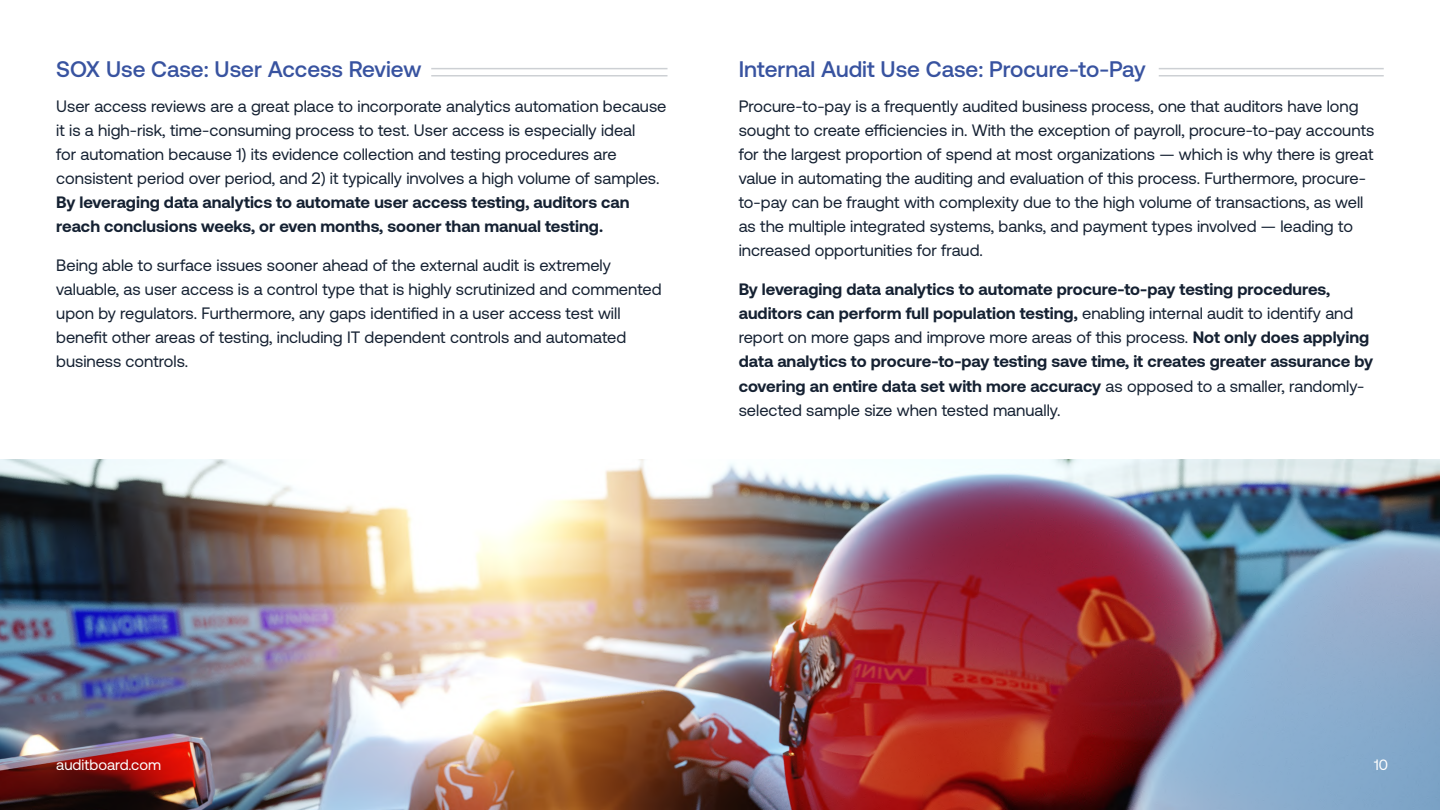
<style>
.page{position:relative;width:1440px;height:810px;background:#fff}
.page>*{position:absolute;margin:0;border:0;box-sizing:border-box;transform-origin:0 0}
.t1{font:500 22.5px "Aeonik 2.0";color:#3853a0}
.t2{font:16.5px/24px "Aeonik 2.0";color:#152132}
.t3{font:700 16.5px/24px "Aeonik 2.0";color:#152132}
.t4{font:15px "Aeonik 2.0";color:#fff}
.s1{font-weight:400}
</style>
<div class="page">
<img style="left:0;top:459px;width:1440px;height:351px">
<hr style="left:431px;top:68px;width:237px;height:1px;background:#cdd0d4">
<hr style="left:431px;top:75px;width:237px;height:1px;background:#cdd0d4">
<hr style="left:1159px;top:68px;width:225px;height:1px;background:#cdd0d4">
<hr style="left:1159px;top:75px;width:225px;height:1px;background:#cdd0d4">
<h1 class="t1" style="left:56px;top:57px;width:367px">SOX Use Case: User Access Review</h1>
<p class="t2" style="left:56px;top:95px;width:612px">User access reviews are a great place to incorporate analytics automation because it is a high-risk, time-consuming process to test. User access is especially ideal<br>for automation because 1) its evidence collection and testing procedures are consistent period over period, and 2) it typically involves a high volume of samples.</p>
<p class="t3" style="left:56px;top:191px;width:575px">By leveraging data analytics to automate user access testing, auditors can reach conclusions weeks, or even months, sooner than manual testing.</p>
<p class="t2" style="left:56px;top:254px;width:607px">Being able to surface issues sooner ahead of the external audit is extremely valuable, as user access is a control type that is highly scrutinized and commented upon by regulators. Furthermore, any gaps identified in a user access test will benefit other areas of testing, including IT dependent controls and automated business controls.</p>
<h1 class="t1" style="left:739px;top:57px;width:408px">Internal Audit Use Case: Procure-to-Pay</h1>
<p class="t2" style="left:739px;top:95px;width:637px">Procure-to-pay is a frequently audited business process, one that auditors have long sought to create efficiencies in. With the exception of payroll, procure-to-pay accounts for the largest proportion of spend at most organizations — which is why there is great value in automating the auditing and evaluation of this process. Furthermore, procure&shy;to-pay can be fraught with complexity due to the high volume of transactions, as well as the multiple integrated systems, banks, and payment types involved — leading to increased opportunities for fraud.</p>
<p class="t3" style="left:739px;top:278px;width:636px">By leveraging data analytics to automate procure-to-pay testing procedures, auditors can perform full population testing, <span class="s1">enabling internal audit to identify and report on more gaps and improve more areas of this process.</span> Not only does applying data analytics to procure-to-pay testing save time, it creates greater assurance by covering an entire data set with more accuracy <span class="s1">as opposed to a smaller, randomly&shy;selected sample size when tested manually.</span></p>
<p class="t4" style="left:56px;top:757px;width:106px">auditboard.com</p>
<p class="t4" style="left:1374px;top:757px;width:16px">10</p>
</div>
